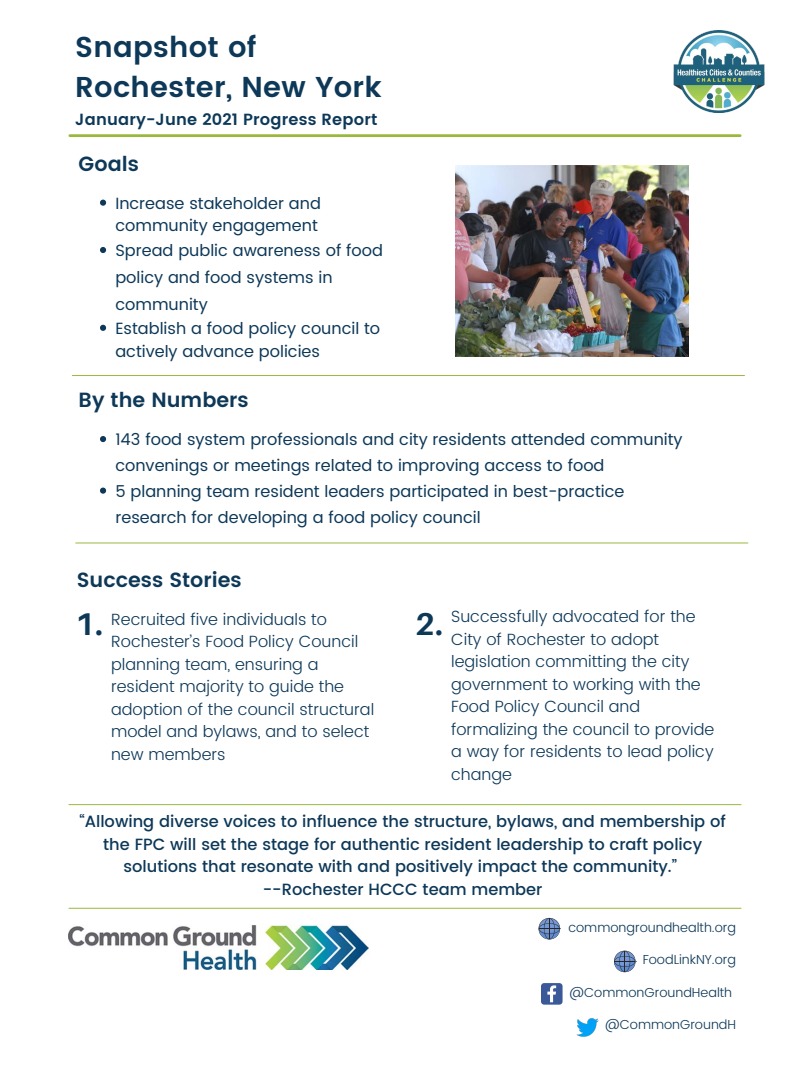
<style>
.page{position:relative;width:810px;height:1080px;background:#fff}
.page>*{position:absolute;margin:0;border:0;box-sizing:border-box;transform-origin:0 0}
.t1{font:700 31.5px "Aileron";color:#0d3858}
.t2{font:600 28.75px "Poppins";letter-spacing:.01em;color:#0d3858}
.t3{font:600 20.5px "Poppins";color:#0d3858}
.t4{font:300 16.25px/22.5px "Poppins";color:#0d3858}
.t5{font:16.25px/25.8px "Poppins";color:#0d3858}
.t6{font:500 16.25px/22.5px "Poppins";color:#0d3858;text-align:center}
.t7{font:600 16.12px "Poppins";letter-spacing:.01em;color:#0d3858}
.t8{font:300 13px "Poppins";color:#0d3858}
</style>
<div class="page">
<hr style="left:70px;top:134px;width:670px;height:3px;background:#99b83c">
<hr style="left:76px;top:543px;width:672px;height:1px;background:#99b83c">
<hr style="left:69px;top:908px;width:672px;height:1px;background:#99b83c">
<hr style="left:69px;top:804px;width:672px;height:1px;background:#99b83c">
<hr style="left:72px;top:375px;width:673px;height:1px;background:#99b83c">
<img style="left:455px;top:165px;width:233px;height:192px">
<img style="left:68px;top:925px;width:301px;height:44px">
<svg style="left:614px;top:951px;width:22px;height:21px"></svg>
<img style="left:576px;top:1018px;width:23px;height:18px">
<svg style="left:541px;top:983px;width:22px;height:22px"></svg>
<svg style="left:539px;top:918px;width:21px;height:21px"></svg>
<svg style="left:100px;top:436px;width:6px;height:6px"></svg>
<svg style="left:100px;top:488px;width:6px;height:6px"></svg>
<svg style="left:100px;top:200px;width:6px;height:6px"></svg>
<svg style="left:100px;top:247px;width:6px;height:6px"></svg>
<svg style="left:100px;top:325px;width:6px;height:6px"></svg>
<img style="left:673px;top:31px;width:92px;height:81px">
<p class="t2" style="left:75px;top:31px;width:183px">Snapshot of</p>
<p class="t2" style="left:75px;top:71px;width:308px">Rochester, New York</p>
<p class="t7" style="left:75px;top:110px;width:304px">January-June 2021 Progress Report</p>
<p class="t3" style="left:79px;top:152px;width:62px">Goals</p>
<p class="t5" style="left:115px;top:192px;width:207px;line-height:22.5px">Increase stakeholder and community engagement</p>
<p class="t5" style="left:115px;top:237px;width:269px;line-height:26.8px">Spread public awareness of food policy and food systems in community</p>
<p class="t5" style="left:115px;top:317px;width:266px;line-height:22.5px">Establish a food policy council to actively advance policies</p>
<p class="t3" style="left:79px;top:388px;width:172px">By the Numbers</p>
<p class="t5" style="left:115px;top:427px;width:569px">143 food system professionals and city residents attended community convenings or meetings related to improving access to food</p>
<p class="t5" style="left:115px;top:478px;width:510px">5 planning team resident leaders participated in best-practice research for developing a food policy council</p>
<p class="t3" style="left:77px;top:568px;width:166px">Success Stories</p>
<p class="t1" style="left:75px;top:605px;width:29px">1.</p>
<p class="t4" style="left:111px;top:608px;width:265px">Recruited five individuals to<br>Rochester’s Food Policy Council planning team, ensuring a resident majority to guide the adoption of the council structural model and bylaws, and to select new members</p>
<p class="t1" style="left:415px;top:605px;width:29px">2.</p>
<p class="t4" style="left:451px;top:605px;width:265px">Successfully advocated for the<br>City of Rochester to adopt legislation committing the city government to working with the<br>Food Policy Council and formalizing the council to provide a way for residents to lead policy change</p>
<p class="t6" style="left:79px;top:811px;width:648px">“Allowing diverse voices to influence the structure, bylaws, and membership of the FPC will set the stage for authentic resident leadership to craft policy solutions that resonate with and positively impact the community.”</p>
<p class="t6" style="left:263px;top:878px;width:281px">--Rochester HCCC team member</p>
<p class="t8" style="left:568px;top:920px;width:169px">commongroundhealth.org</p>
<p class="t8" style="left:643px;top:952px;width:95px">FoodLinkNY.org</p>
<p class="t8" style="left:569px;top:985px;width:164px">@CommonGroundHealth</p>
<p class="t8" style="left:605px;top:1017px;width:133px">@CommonGroundH</p>
</div>
